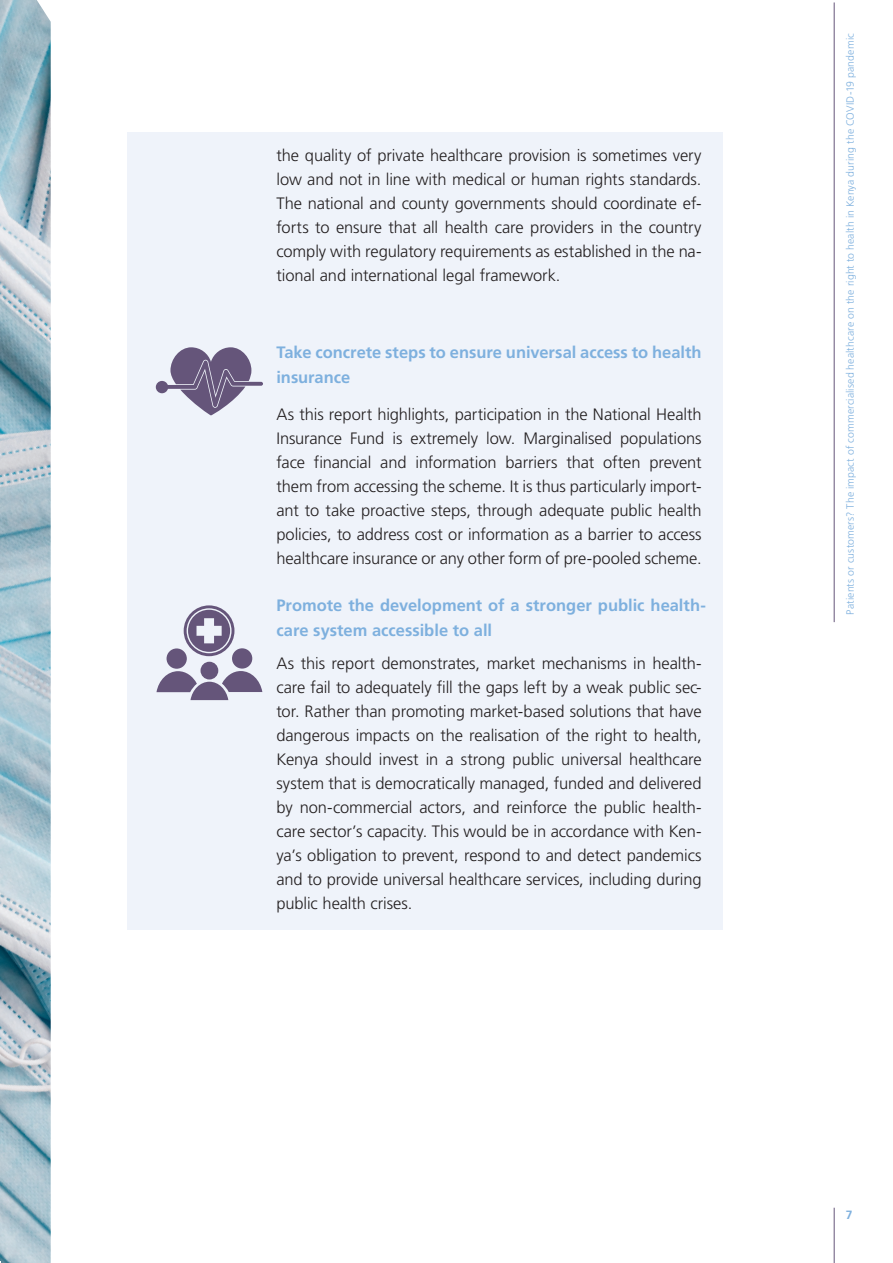
<style>
.page{position:relative;width:893px;height:1263px;background:#fff}
.page>*{position:absolute;margin:0;border:0;box-sizing:border-box;transform-origin:0 0}
.Policy_Parrafo{font:300 16.5px/24px "Frutiger LT Std";letter-spacing:-.005em;color:#231f20;text-align:justify}
.Pollicy_titulo{font:16.5px/25.5px "Frutiger LT 65 Bd";color:#7eb0de}
.Policy_Parrafo-2{font:16.5px/25.5px "Frutiger LT 65 Bd";color:#7eb0de}
.t1{font:700 12px "Frutiger LT Std";color:#7eb0de}
.t2{font:300 10.5px "Frutiger LT Std";letter-spacing:.01em;color:#7eb0de}
</style>
<div class="page">
<hr style="left:834px;top:1208px;width:1px;height:55px;background:#65557a">
<img style="left:0;top:0;width:51px;height:1263px">
<hr style="left:834px;top:2px;width:1px;height:620px;background:#65557a">
<div style="left:128px;top:132px;width:595px;height:170px;background:#eff3fa"></div>
<div style="left:128px;top:289px;width:595px;height:51px;background:#eff3fa"></div>
<div style="left:128px;top:327px;width:595px;height:77px;background:#eff3fa"></div>
<div style="left:128px;top:391px;width:595px;height:194px;background:#eff3fa"></div>
<div style="left:128px;top:581px;width:595px;height:76px;background:#eff3fa"></div>
<div style="left:128px;top:639px;width:595px;height:291px;background:#eff3fa"></div>
<div style="left:201px;top:662px;width:17px;height:17px;background:#65557a;border-radius:50%"></div>
<svg style="left:184px;top:605px;width:50px;height:51px"></svg>
<div style="left:232px;top:648px;width:20px;height:21px;background:#65557a;border-radius:50%"></div>
<div style="left:167px;top:648px;width:20px;height:21px;background:#65557a;border-radius:50%"></div>
<svg style="left:156px;top:671px;width:106px;height:29px"></svg>
<svg style="left:156px;top:347px;width:107px;height:69px"></svg>
<p class="Policy_Parrafo" style="left:276px;top:144px;width:427px">the quality of private healthcare provision is sometimes very low and not in line with medical or human rights standards.<br>The national and county governments should coordinate ef&shy;forts to ensure that all health care providers in the country comply with regulatory requirements as established in the na&shy;tional and international legal framework.</p>
<p class="Policy_Parrafo-2" style="left:276px;top:339px;width:427px">Take concrete steps to ensure universal access to health insurance</p>
<p class="Policy_Parrafo" style="left:276px;top:403px;width:427px">As this report highlights, participation in the National Health Insurance Fund is extremely low. Marginalised populations face financial and information barriers that often prevent them from accessing the scheme. It is thus particularly import&shy;ant to take proactive steps, through adequate public health policies, to address cost or information as a barrier to access healthcare insurance or any other form of pre-pooled scheme.</p>
<p class="Pollicy_titulo" style="left:276px;top:592px;width:431px">Promote the development of a stronger public health&shy;care system accessible to all</p>
<p class="Policy_Parrafo" style="left:276px;top:651px;width:427px">As this report demonstrates, market mechanisms in health&shy;care fail to adequately fill the gaps left by a weak public sec&shy;tor. Rather than promoting market-based solutions that have dangerous impacts on the realisation of the right to health, Kenya should invest in a strong public universal healthcare system that is democratically managed, funded and delivered by non-commercial actors, and reinforce the public health&shy;care sector’s capacity. This would be in accordance with Ken&shy;ya’s obligation to prevent, respond to and detect pandemics and to provide universal healthcare services, including during public health crises.</p>
<p class="t2" style="left:844px;top:615px;width:583px;rotate:-90deg">Patients or customers? The impact of commercialised healthcare on the right to health in Kenya during the COVID-19 pandemic</p>
<p class="t1" style="left:846px;top:1208px;width:8px">7</p>
</div>
